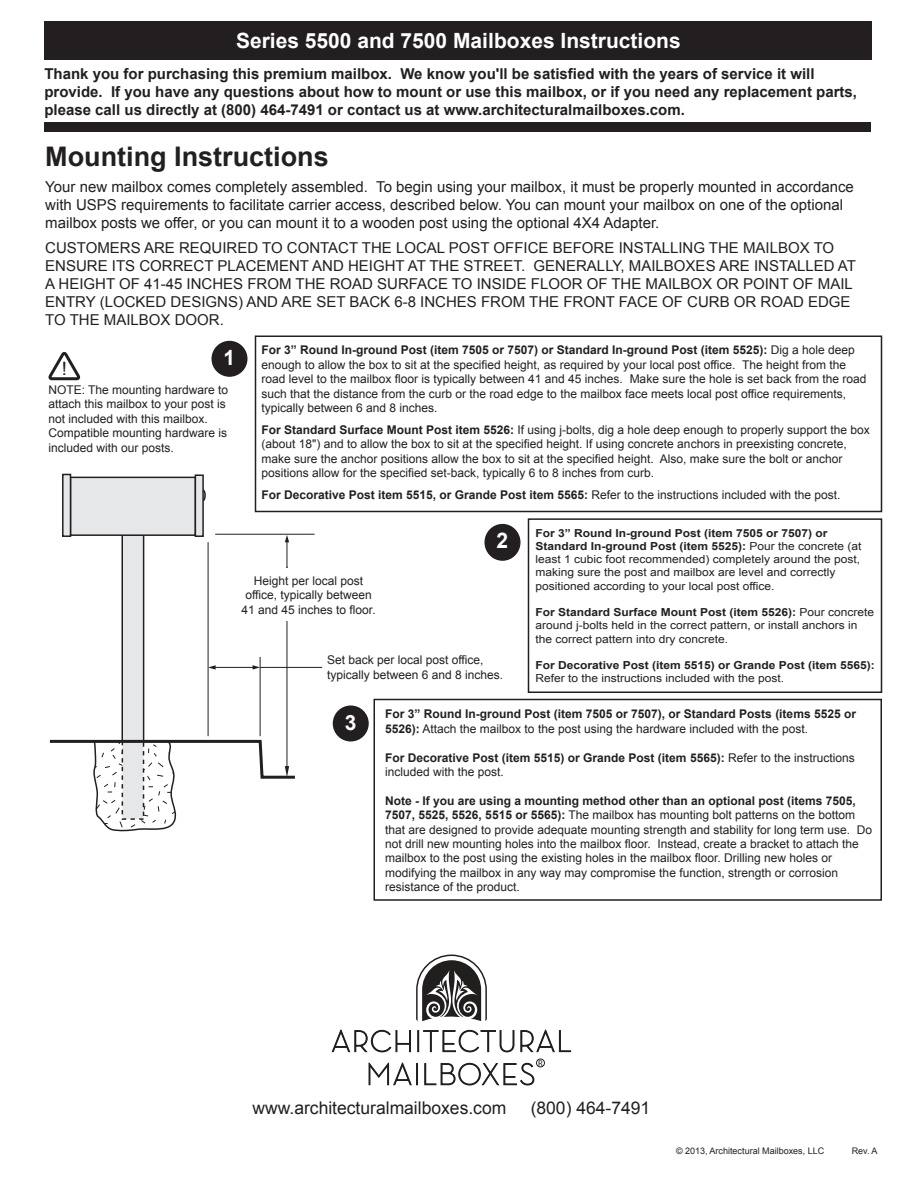
<style>
.page{position:relative;width:918px;height:1188px;background:#fff}
.page>*{position:absolute;margin:0;border:0;box-sizing:border-box;transform-origin:0 0}
.t1{font:700 27px "Arial";color:#231f20}
.t2{font:700 21.45px "Arial";color:#fff}
.t3{font:700 21px "Arial";color:#fff}
.t4{font:18.45px "Arial";color:#231f20}
.t5{font:17.55px "Arial";color:#231f20}
.t6{font:15px/18px "Arial";color:#231f20}
.t7{font:700 15px/18px "Arial";color:#231f20}
.t8{font:12px/14.4px "Arial";color:#231f20}
.t9{font:700 12px/14.4px "Arial";color:#231f20}
.t10{font:11.1px/13.2px "Arial";color:#231f20;scale:1.09 1}
.t11{font:700 11.1px/13.2px "Arial";color:#231f20;scale:1.09 1}
.t12{font:9px "Arial";color:#231f20}
.t13{font:8.55px "Myriad";color:#211e1e}
.s1{font-weight:700}
.s2{font-weight:400}
</style>
<div class="page">
<div style="left:200px;top:489px;width:6px;height:12px;border:2px solid #231f20;border-radius:50%"></div>
<div style="left:44px;top:21px;width:828px;height:38px;background:#231f20"></div>
<div style="left:44px;top:123px;width:827px;height:9px;background:#231f20"></div>
<hr style="left:287px;top:538px;width:1px;height:72px;background:#231f20">
<svg style="left:285px;top:535px;width:4px;height:7px"></svg>
<div style="left:121px;top:534px;width:23px;height:209px;background:#e6e7e9;border:2px solid #231f20"></div>
<hr style="left:215px;top:534px;width:100px;height:1px;background:#231f20">
<hr style="left:287px;top:567px;width:1px;height:201px;background:#231f20">
<svg style="left:49px;top:738px;width:246px;height:94px"></svg>
<div style="left:236px;top:569px;width:109px;height:52px;background:#fff"></div>
<hr style="left:208px;top:542px;width:1px;height:194px;background:#231f20">
<hr style="left:260px;top:667px;width:62px;height:1px;background:#231f20">
<hr style="left:260px;top:657px;width:1px;height:79px;background:#231f20">
<hr style="left:214px;top:667px;width:40px;height:1px;background:#231f20">
<svg style="left:253px;top:665px;width:7px;height:5px"></svg>
<svg style="left:208px;top:665px;width:8px;height:5px"></svg>
<div style="left:255px;top:336px;width:627px;height:176px;border:2px solid #231f20"></div>
<div style="left:212px;top:341px;width:36px;height:36px;background:#231f20;border-radius:50%"></div>
<div style="left:484px;top:524px;width:36px;height:37px;background:#231f20;border-radius:50%"></div>
<div style="left:528px;top:518px;width:354px;height:175px;border:2px solid #231f20"></div>
<div style="left:333px;top:706px;width:36px;height:36px;background:#231f20;border-radius:50%"></div>
<div style="left:374px;top:699px;width:508px;height:202px;border:2px solid #231f20"></div>
<svg style="left:62px;top:473px;width:143px;height:65px;background:#d6d7d8"></svg>
<svg style="left:368px;top:1063px;width:44px;height:22px"></svg>
<hr style="left:416px;top:1063px;width:2px;height:22px;background:#211e1e">
<svg style="left:424px;top:1063px;width:110px;height:23px"></svg>
<svg style="left:332px;top:1030px;width:79px;height:22px"></svg>
<div style="left:417px;top:1030px;width:2px;height:22px;background:#211e1e;border:1px solid #211e1e"></div>
<svg style="left:423px;top:1030px;width:148px;height:22px"></svg>
<svg style="left:416px;top:954px;width:71px;height:68px"></svg>
<div style="left:536px;top:1059px;width:9px;height:8px;border:1px solid #211e1e;border-radius:50%"></div>
<svg style="left:48px;top:352px;width:33px;height:29px"></svg>
<p class="t3" style="left:236px;top:27px;width:446px">Series 5500 and 7500 Mailboxes Instructions</p>
<p class="t7" style="left:44px;top:65px;width:814px">Thank you for purchasing this premium mailbox. We know you'll be satisfied with the years of service it will provide. If you have any questions about how to mount or use this mailbox, or if you need any replacement parts, please call us directly at (800) 464-7491 or contact us at www.architecturalmailboxes.com.</p>
<p class="t1" style="left:45px;top:139px;width:285px">Mounting Instructions</p>
<p class="t6" style="left:45px;top:178px;width:810px">Your new mailbox comes completely assembled. To begin using your mailbox, it must be properly mounted in accordance with USPS requirements to facilitate carrier access, described below. You can mount your mailbox on one of the optional mailbox posts we offer, or you can mount it to a wooden post using the optional 4X4 Adapter.</p>
<p class="t6" style="left:45px;top:239px;width:812px">CUSTOMERS ARE REQUIRED TO CONTACT THE LOCAL POST OFFICE BEFORE INSTALLING THE MAILBOX TO ENSURE ITS CORRECT PLACEMENT AND HEIGHT AT THE STREET. GENERALLY, MAILBOXES ARE INSTALLED AT A HEIGHT OF 41-45 INCHES FROM THE ROAD SURFACE TO INSIDE FLOOR OF THE MAILBOX OR POINT OF MAIL ENTRY (LOCKED DESIGNS) AND ARE SET BACK 6-8 INCHES FROM THE FRONT FACE OF CURB OR ROAD EDGE TO THE MAILBOX DOOR.</p>
<p class="t4" style="left:62px;top:356px;width:7px">!</p>
<p class="t3" style="left:224px;top:343px;width:13px">1</p>
<p class="t8" style="left:48px;top:383px;width:181px">NOTE: The mounting hardware to attach this mailbox to your post is not included with this mailbox.<br>Compatible mounting hardware is included with our posts.</p>
<p class="t8" style="left:261px;top:343px;width:606px"><span class="s1">For 3” Round In-ground Post (item 7505 or 7507) or Standard In-ground Post (item 5525):</span> Dig a hole deep enough to allow the box to sit at the specified height, as required by your local post office. The height from the road level to the mailbox floor is typically between 41 and 45 inches. Make sure the hole is set back from the road such that the distance from the curb or the road edge to the mailbox face meets local post office requirements, typically between 6 and 8 inches.</p>
<p class="t8" style="left:261px;top:423px;width:610px"><span class="s1">For Standard Surface Mount Post item 5526:</span> If using j-bolts, dig a hole deep enough to properly support the box (about 18") and to allow the box to sit at the specified height. If using concrete anchors in preexisting concrete, make sure the anchor positions allow the box to sit at the specified height. Also, make sure the bolt or anchor positions allow for the specified set-back, typically 6 to 8 inches from curb.</p>
<p class="t9" style="left:261px;top:488px;width:580px">For Decorative Post item 5515, or Grande Post item 5565: <span class="s2">Refer to the instructions included with the post.</span></p>
<p class="t8" style="left:242px;top:573px;width:136px;text-align:center">Height per local post office, typically between<br>41 and 45 inches to floor.</p>
<p class="t2" style="left:497px;top:527px;width:13px">2</p>
<p class="t8" style="left:327px;top:653px;width:178px">Set back per local post office, typically between 6 and 8 inches.</p>
<p class="t10" style="left:535px;top:526px;width:301px"><span class="s1">For 3” Round In-ground Post (item 7505 or 7507) or Standard In-ground Post (item 5525):</span> Pour the concrete (at least 1 cubic foot recommended) completely around the post, making sure the post and mailbox are level and correctly positioned according to your local post office.</p>
<p class="t10" style="left:535px;top:606px;width:312px"><span class="s1">For Standard Surface Mount Post (item 5526):</span> Pour concrete around j-bolts held in the correct pattern, or install anchors in the correct pattern into dry concrete.</p>
<p class="t11" style="left:535px;top:659px;width:313px">For Decorative Post (item 5515) or Grande Post (item 5565):<br><span class="s2">Refer to the instructions included with the post.</span></p>
<p class="t3" style="left:345px;top:708px;width:13px">3</p>
<p class="t9" style="left:385px;top:707px;width:472px">For 3” Round In-ground Post (item 7505 or 7507), or Standard Posts (items 5525 or<br>5526): <span class="s2">Attach the mailbox to the post using the hardware included with the post.</span></p>
<p class="t9" style="left:385px;top:751px;width:471px">For Decorative Post (item 5515) or Grande Post (item 5565): <span class="s2">Refer to the instructions included with the post.</span></p>
<p class="t8" style="left:385px;top:794px;width:488px"><span class="s1">Note - If you are using a mounting method other than an optional post (items 7505, 7507, 5525, 5526, 5515 or 5565):</span> The mailbox has mounting bolt patterns on the bottom that are designed to provide adequate mounting strength and stability for long term use. Do not drill new mounting holes into the mailbox floor. Instead, create a bracket to attach the mailbox to the post using the existing holes in the mailbox floor. Drilling new holes or modifying the mailbox in any way may compromise the function, strength or corrosion resistance of the product.</p>
<p class="t13" style="left:538px;top:1059px;width:6px">R</p>
<p class="t5" style="left:253px;top:1097px;width:255px">www.architecturalmailboxes.com</p>
<p class="t5" style="left:531px;top:1097px;width:121px">(800) 464-7491</p>
<p class="t12" style="left:676px;top:1145px;width:150px">© 2013, Architectural Mailboxes, LLC</p>
<p class="t12" style="left:852px;top:1145px;width:27px">Rev. A</p>
</div>
